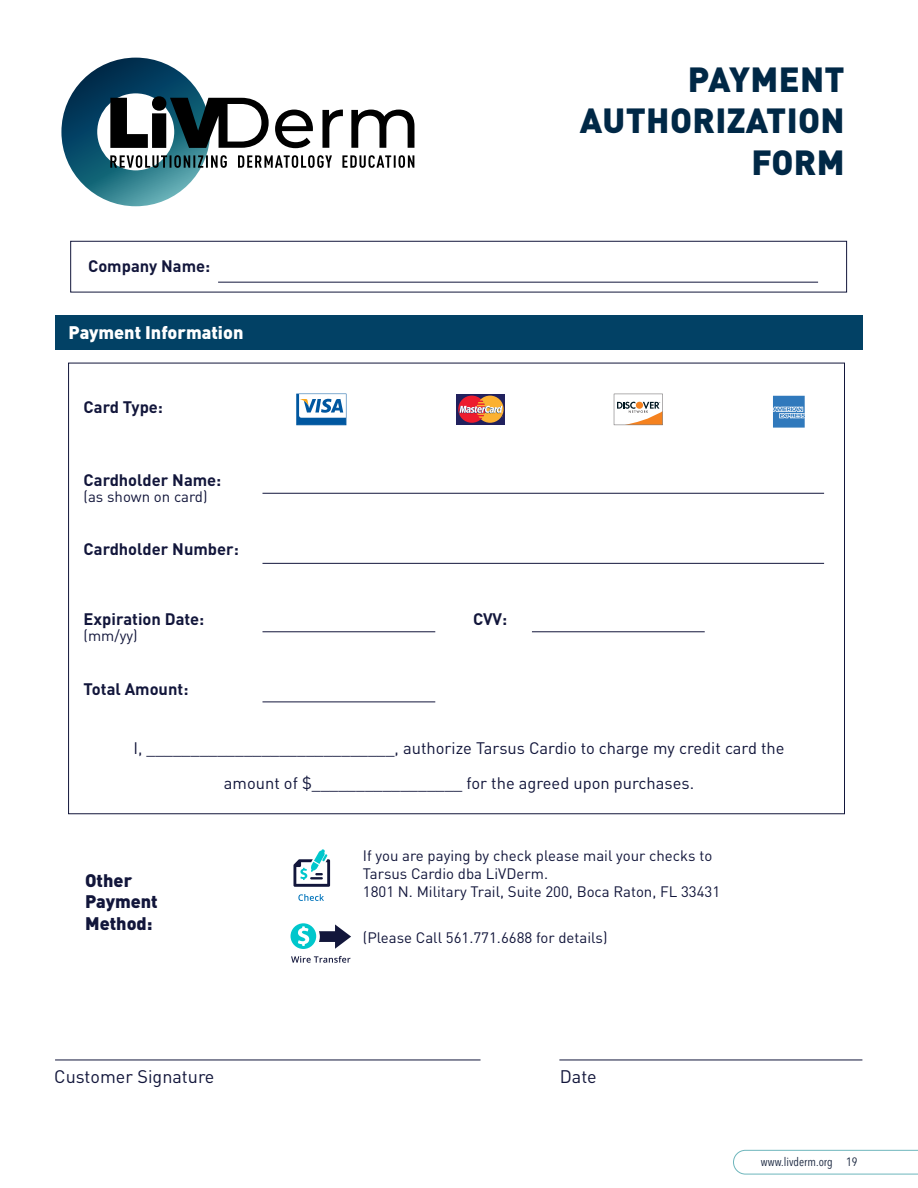
<style>
.page{position:relative;width:918px;height:1188px;background:#fff}
.page>*{position:absolute;margin:0;border:0;box-sizing:border-box;transform-origin:0 0}
.t1{font:900 34.5px/41.4px "DIN Pro";letter-spacing:.01em;color:#002846;text-align:right}
.t2{font:18px "DIN Pro";color:#12163b}
.t3{font:900 18px/21.6px "DIN Pro";color:#12163b}
.t4{font:900 18px "DIN Pro";color:#fff}
.t5{font:16.5px/34.5px "DIN Pro";color:#12163b;text-align:center}
.t6{font:700 16.5px "DIN Pro";color:#12163b}
.t7{font:15px/18px "DIN Pro";color:#12163b}
.t8{font:condensed 12px "Avenir Next LT Pro";color:#17243d}
</style>
<div class="page">
<svg style="left:733px;top:1150px;width:185px;height:24px"></svg>
<div style="left:55px;top:315px;width:807px;height:34px;background:#024165"></div>
<hr style="left:55px;top:1060px;width:426px;height:1px;background:#12163b">
<hr style="left:559px;top:1060px;width:303px;height:1px;background:#12163b">
<div style="left:296px;top:394px;width:50px;height:31px;background:#0057a0;border:1px solid #0057a0"></div>
<svg style="left:299px;top:394px;width:47px;height:24px"></svg>
<svg style="left:457px;top:394px;width:48px;height:31px"></svg>
<svg style="left:459px;top:396px;width:45px;height:27px"></svg>
<svg style="left:614px;top:394px;width:49px;height:31px"></svg>
<svg style="left:773px;top:396px;width:32px;height:32px"></svg>
<hr style="left:262px;top:493px;width:562px;height:1px;background:#12163b">
<hr style="left:262px;top:631px;width:173px;height:1px;background:#12163b">
<hr style="left:262px;top:701px;width:173px;height:1px;background:#12163b">
<hr style="left:532px;top:631px;width:173px;height:1px;background:#12163b">
<hr style="left:262px;top:563px;width:562px;height:1px;background:#12163b">
<svg style="left:291px;top:923px;width:60px;height:26px"></svg>
<svg style="left:291px;top:956px;width:59px;height:7px"></svg>
<svg style="left:293px;top:849px;width:37px;height:38px"></svg>
<svg style="left:298px;top:894px;width:26px;height:7px"></svg>
<hr style="left:218px;top:282px;width:600px;height:1px;background:#12163b">
<div style="left:70px;top:241px;width:777px;height:51px;border:1px solid #12163b"></div>
<svg style="left:61px;top:58px;width:353px;height:148px"></svg>
<p class="t6" style="left:88px;top:255px;width:124px">Company Name:</p>
<p class="t4" style="left:69px;top:317px;width:176px">Payment Information</p>
<p class="t6" style="left:84px;top:396px;width:81px">Card Type:</p>
<p class="t6" style="left:84px;top:469px;width:139px">Cardholder Name:</p>
<p class="t7" style="left:84px;top:487px;width:125px">(as shown on card)</p>
<p class="t6" style="left:84px;top:537px;width:157px">Cardholder Number:</p>
<p class="t6" style="left:84px;top:607px;width:122px">Expiration Date:</p>
<p class="t7" style="left:84px;top:626px;width:56px">(mm/yy)</p>
<p class="t6" style="left:84px;top:677px;width:106px">Total Amount:</p>
<h1 class="t1" style="left:580px;top:54px;width:266px">PAYMENT<br>AUTHORIZATION<br>FORM</h1>
<p class="t6" style="left:473px;top:607px;width:36px">CVV:</p>
<p class="t5" style="left:133px;top:730px;width:653px">I, ____________________________, authorize Tarsus Cardio to charge my credit card the amount of $_________________ for the agreed upon purchases.</p>
<p class="t3" style="left:85px;top:867px;width:74px">Other<br>Payment<br>Method:</p>
<p class="t7" style="left:363px;top:846px;width:359px">If you are paying by check please mail your checks to<br>Tarsus Cardio dba LiVDerm.<br>1801 N. Military Trail, Suite 200, Boca Raton, FL 33431</p>
<p class="t7" style="left:363px;top:928px;width:246px">(Please Call 561.771.6688 for details)</p>
<p class="t2" style="left:54px;top:1064px;width:162px">Customer Signature</p>
<p class="t2" style="left:560px;top:1064px;width:38px">Date</p>
<p class="t8" style="left:761px;top:1154px;width:98px">www.livderm.org 19</p>
</div>
